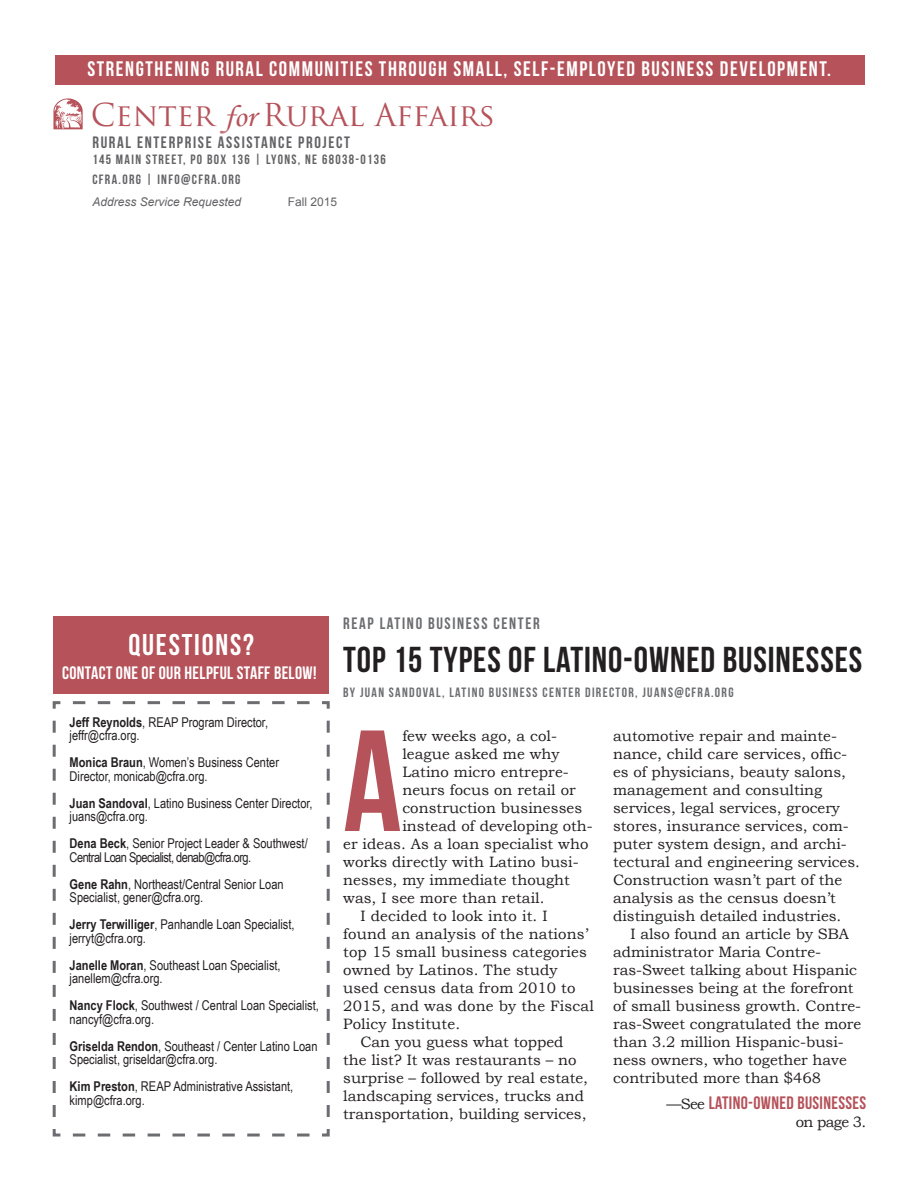
<style>
.page{position:relative;width:918px;height:1188px;background:#fff}
.page>*{position:absolute;margin:0;border:0;box-sizing:border-box;transform-origin:0 0}
.t1{font:143.55px "Bebas Neue";color:#b5525a}
.t2{font:36px "Bebas Neue";letter-spacing:.025em;color:#231f20}
.t3{font:30.75px "Trajan Pro";color:#b5525a}
.t4{font:30px "Bebas Neue";letter-spacing:.06em;color:#fff}
.t5{font:21px "Bebas Neue";letter-spacing:.075em;color:#fff}
.t6{font:18px "Bebas Neue";letter-spacing:.02em;color:#fff}
.t7{font:18px "Bebas Neue";letter-spacing:.02em;color:#b5525a}
.t8{font:16.5px "Bebas Neue";letter-spacing:.1em;color:#636366}
.t9{font:16.5px "Bebas Neue";letter-spacing:.1em;color:#6c6d70}
.t10{font:15px/18px "Bookman Old Style";color:#231f20}
.t11{font:13.5px/13.5px "Arial Narrow";color:#231f20}
.t12{font:13.5px/13.5px "Arial Narrow";letter-spacing:-.04em;color:#231f20}
.t13{font:13.5px/19.8px "Bebas Neue";letter-spacing:.1em;color:#636366}
.t14{font:13.5px "Bebas Neue";letter-spacing:.1em;color:#6c6d70}
.t15{font:italic 12px "Arial";color:#636366}
.t16{font:12px "Arial";color:#636366}
.s1{font-family:"Monotype Corsiva"}
.s2{font-weight:700}
.s3{font-family:"Bookman Old Style";font-size:15px;color:#231f20}
</style>
<div class="page">
<svg style="left:52px;top:701px;width:278px;height:436px"></svg>
<div style="left:55px;top:55px;width:810px;height:30px;background:#b5525a"></div>
<div style="left:53px;top:616px;width:276px;height:78px;background:#b5525a"></div>
<svg style="left:53px;top:98px;width:30px;height:31px"></svg>
<h3 class="t5" style="left:87px;top:57px;width:745px">STRENGTHENING RURAL COMMUNITIES THROUGH SMALL, SELF-EMPLOYED BUSINESS DEVELOPMENT.</h3>
<h3 class="t3" style="left:91px;top:95px;width:406px">Center <span class="s1">for</span> Rural Affairs</h3>
<p class="t8" style="left:92px;top:133px;width:259px">RURAL ENTERPRISE ASSISTANCE PROJECT</p>
<p class="t13" style="left:92px;top:149px;width:295px">145 MAIN STREET, PO BOX 136 | LYONS, NE 68038-0136<br>CFRA.ORG | INFO@CFRA.ORG</p>
<p class="t15" style="left:92px;top:194px;width:150px">Address Service Requested</p>
<p class="t16" style="left:288px;top:194px;width:51px">Fall 2015</p>
<h3 class="t4" style="left:129px;top:628px;width:127px">QUESTIONS?</h3>
<p class="t6" style="left:62px;top:663px;width:256px">CONTACT ONE OF OUR HELPFUL STAFF BELOW!</p>
<p class="t11" style="left:70px;top:715px;width:200px"><span class="s2">Jeff Reynolds</span>, REAP Program Director, jeffr@cfra.org.</p>
<p class="t11" style="left:70px;top:755px;width:211px"><span class="s2">Monica Braun</span>, Women’s Business Center<br>Director, monicab@cfra.org.</p>
<p class="t11" style="left:70px;top:796px;width:245px"><span class="s2">Juan Sandoval</span>, Latino Business Center Director, juans@cfra.org.</p>
<p class="t12" style="left:70px;top:836px;width:240px"><span class="s2">Dena Beck</span>, Senior Project Leader &amp; Southwest/<br>Central Loan Specialist, denab@cfra.org.</p>
<p class="t11" style="left:70px;top:877px;width:216px"><span class="s2">Gene Rahn</span>, Northeast/Central Senior Loan<br>Specialist, gener@cfra.org.</p>
<p class="t11" style="left:70px;top:917px;width:227px"><span class="s2">Jerry Terwilliger</span>, Panhandle Loan Specialist, jerryt@cfra.org.</p>
<p class="t11" style="left:70px;top:958px;width:213px"><span class="s2">Janelle Moran</span>, Southeast Loan Specialist, janellem@cfra.org.</p>
<p class="t11" style="left:70px;top:998px;width:251px"><span class="s2">Nancy Flock</span>, Southwest / Central Loan Specialist, nancyf@cfra.org.</p>
<p class="t11" style="left:70px;top:1039px;width:249px"><span class="s2">Griselda Rendon</span>, Southeast / Center Latino Loan<br>Specialist, griseldar@cfra.org.</p>
<p class="t11" style="left:70px;top:1079px;width:225px"><span class="s2">Kim Preston</span>, REAP Administrative Assistant, kimp@cfra.org.</p>
<p class="t9" style="left:343px;top:614px;width:198px">REAP LATINO BUSINESS CENTER</p>
<h2 class="t2" style="left:343px;top:640px;width:521px">TOP 15 TYPES OF LATINO-OWNED BUSINESSES</h2>
<p class="t14" style="left:343px;top:685px;width:392px">BY JUAN SANDOVAL, LATINO BUSINESS CENTER DIRECTOR, JUANS@CFRA.ORG</p>
<h1 class="t1" style="left:343px;top:703px;width:60px">A</h1>
<p class="t10" style="left:402px;top:727px;width:156px">few weeks ago, a col-</p>
<p class="t10" style="left:613px;top:727px;width:248px">automotive repair and mainte&shy;nance, child care services, offic&shy;es of physicians, beauty salons, management and consulting services, legal services, grocery stores, insurance services, com&shy;puter system design, and archi&shy;tectural and engineering services.<br>Construction wasn’t part of the analysis as the census doesn’t distinguish detailed industries.</p>
<p class="t10" style="left:613px;top:925px;width:250px;text-indent:17px">I also found an article by SBA administrator Maria Contre&shy;ras-Sweet talking about Hispanic businesses being at the forefront of small business growth. Contre&shy;ras-Sweet congratulated the more than 3.2 million Hispanic-busi&shy;ness owners, who together have contributed more than $468</p>
<p class="t7" style="left:666px;top:1093px;width:201px"><span class="s3">—See</span> LATINO-OWNED BUSINESSES</p>
<p class="t10" style="left:796px;top:1113px;width:72px">on page 3.</p>
<p class="t10" style="left:402px;top:745px;width:159px">league asked me why</p>
<p class="t10" style="left:402px;top:763px;width:168px">Latino micro entrepre-</p>
<p class="t10" style="left:402px;top:781px;width:175px">neurs focus on retail or</p>
<p class="t10" style="left:402px;top:799px;width:181px">construction businesses</p>
<p class="t10" style="left:402px;top:817px;width:192px">instead of developing oth-</p>
<p class="t10" style="left:343px;top:835px;width:247px">er ideas. As a loan specialist who</p>
<p class="t10" style="left:343px;top:853px;width:237px">works directly with Latino busi-</p>
<p class="t10" style="left:343px;top:871px;width:228px">nesses, my immediate thought</p>
<p class="t10" style="left:343px;top:889px;width:203px">was, I see more than retail.</p>
<p class="t10" style="left:361px;top:907px;width:189px">I decided to look into it. I</p>
<p class="t10" style="left:343px;top:925px;width:246px">found an analysis of the nations’</p>
<p class="t10" style="left:343px;top:943px;width:245px">top 15 small business categories</p>
<p class="t10" style="left:343px;top:961px;width:216px">owned by Latinos. The study</p>
<p class="t10" style="left:343px;top:979px;width:234px">used census data from 2010 to</p>
<p class="t10" style="left:343px;top:997px;width:252px">2015, and was done by the Fiscal</p>
<p class="t10" style="left:343px;top:1015px;width:118px">Policy Institute.</p>
<p class="t10" style="left:361px;top:1033px;width:205px">Can you guess what topped</p>
<p class="t10" style="left:343px;top:1051px;width:235px">the list? It was restaurants – no</p>
<p class="t10" style="left:343px;top:1069px;width:246px">surprise – followed by real estate,</p>
<p class="t10" style="left:343px;top:1087px;width:242px">landscaping services, trucks and</p>
<p class="t10" style="left:343px;top:1105px;width:245px">transportation, building services,</p>
</div>
